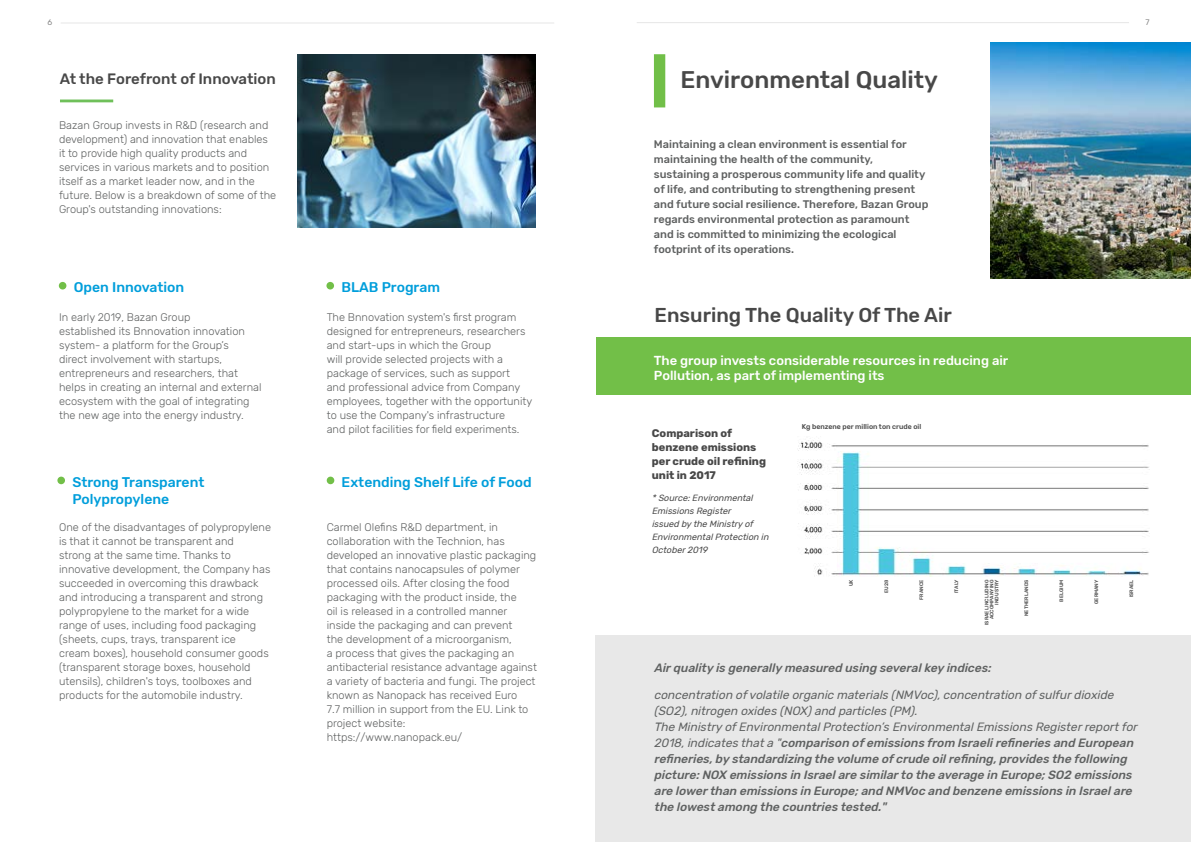
<style>
.page{position:relative;width:1191px;height:842px;background:#fff}
.page>*{position:absolute;margin:0;border:0;box-sizing:border-box;transform-origin:0 0}
.t1{font:500 24px "Rubik";color:#484848}
.t2{font:500 20px "Rubik";color:#484848}
.t3{font:500 15px "Rubik";color:#484848}
.t4{font:500 14px/16.8px "Rubik";color:#009edb}
.t5{font:500 13px/15.6px "Rubik";color:#fff}
.t6{font:italic 500 12px "Rubik";color:#5f6161}
.t7{font:italic 12px/16px "Rubik";color:#5f6161}
.t8{font:300 11px/14px "Rubik";color:#5f6161}
.t9{font:500 11px/15px "Rubik";color:#5f6161}
.t10{font:700 11px/14px "Rubik";color:#484848}
.t11{font:italic 9px/13px "Rubik";color:#484848}
.t12{font:8px "Rubik";color:#858585}
.t13{font:500 7px "Rubik";color:#484848}
.t14{font:500 5px/5px "Rubik";color:#484848;text-align:right}
.s1{font-weight:500}
</style>
<div class="page">
<hr style="left:60px;top:100px;width:53px;height:2px;background:#6fc05a">
<div style="left:59px;top:282px;width:7px;height:7px;background:#72bf48;border-radius:50%"></div>
<div style="left:326px;top:282px;width:8px;height:7px;background:#72bf48;border-radius:50%"></div>
<div style="left:57px;top:477px;width:8px;height:7px;background:#72bf48;border-radius:50%"></div>
<div style="left:327px;top:477px;width:7px;height:7px;background:#72bf48;border-radius:50%"></div>
<img style="left:297px;top:54px;width:238px;height:174px">
<div style="left:596px;top:337px;width:594px;height:58px;background:#72bf48"></div>
<div style="left:654px;top:54px;width:11px;height:53px;background:#71bf48"></div>
<img style="left:991px;top:43px;width:200px;height:235px">
<div style="left:595px;top:635px;width:596px;height:207px;background:#e8e8e8"></div>
<img style="left:797px;top:440px;width:353px;height:136px">
<hr style="left:637px;top:22px;width:492px;height:1px;background:#e6e6e6">
<hr style="left:61px;top:23px;width:493px;height:1px;background:#e6e6e6">
<p class="t12" style="left:47px;top:17px;width:6px">6</p>
<h3 class="t3" style="left:60px;top:70px;width:218px">At the Forefront of Innovation</h3>
<p class="t8" style="left:59px;top:119px;width:219px">Bazan Group invests in R&amp;D (research and development) and innovation that enables<br>toit provide high quality products and services in various markets and to position itself as a market leader now, and in the future. Below is a breakdown of some of the Groups' outstanding innovations:</p>
<p class="t4" style="left:74px;top:279px;width:112px">Open Innovation</p>
<p class="t4" style="left:341px;top:279px;width:100px">BLAB Program</p>
<p class="t8" style="left:59px;top:310px;width:204px">In early 2019, Bazan Group<br>established its Bnnovation innovation system a- platform for the Groups’<br>direct involvement with startups, entrepreneurs and researchers, that helps in creating an internal and external ecosystem with the goal of integrating the new age into the energy industry.</p>
<p class="t8" style="left:327px;top:310px;width:207px">The Bnnovation systems' first program designed for entrepreneurs, researchers and start-ups in which the Group<br>will provide selected projects with a package of services, such as support<br>and professional advice from Company employees, together with the opportunity to use the Company s' infrastructure<br>and pilot facilities for field experiments.</p>
<p class="t4" style="left:72px;top:474px;width:134px">Strong Transparent<br>Polypropylene</p>
<p class="t8" style="left:59px;top:520px;width:213px">One of the disadvantages of polypropylene is that it cannot be transparent and<br>strong at the same time. Thanks to innovative development, the Company has succeeded in overcoming this drawback and introducing a transparent and strong polypropylene to the market for a wide range of uses, including food packaging (sheets, cups, trays, transparent ice<br>cream boxes ,) household consumer goods (transparent storage boxes, household utensils ,) childrens' toys, toolboxes and products for the automobile industry.</p>
<p class="t4" style="left:342px;top:474px;width:191px">Extending Shelf Life of Food</p>
<p class="t8" style="left:327px;top:520px;width:212px">Carmel Olefins R&amp;D department in, collaboration with the Technion, has developed an innovative plastic packaging that contains nanocapsules of polymer processed oils. After closing the food packaging with the product inside, the<br>oil is released in a controlled manner inside the packaging and can prevent<br>the development of a microorganism,<br>a process that gives the packaging an antibacterial resistance advantage against a variety of bacteria and fungi. The project known as Nanopack has received Euro<br>7.7 million in support from the EU. Link to project website: https://www.nanopack.eu/</p>
<h1 class="t1" style="left:680px;top:66px;width:259px">Environmental Quality</h1>
<p class="t9" style="left:654px;top:137px;width:276px">Maintaining a clean environment is essential for maintaining the health of the community, sustaining a prosperous community life and quality of life, and contributing to strengthening present and future social resilience. Therefore, Bazan Group regards environmental protection as paramount and is committed to minimizing the ecological footprint of its operations.</p>
<p class="t12" style="left:1145px;top:17px;width:6px">7</p>
<h2 class="t2" style="left:654px;top:304px;width:299px">Ensuring The Quality Of The Air</h2>
<p class="t5" style="left:654px;top:353px;width:356px">The group invests considerable resources in reducing air<br>Pollution, as part of implementing its</p>
<p class="t10" style="left:652px;top:427px;width:116px">Comparison of benzene emissions per crude oil refining unit in 2017</p>
<p class="t11" style="left:687px;top:491px;width:69px">: Environmental</p>
<p class="t11" style="left:652px;top:491px;width:121px">* Source<br>Emissions Register<br>issued by the Ministry of<br>Environmental Protection in<br>October 2019</p>
<p class="t13" style="left:802px;top:423px;width:121px">Kg benzene per million ton crude oil</p>
<p class="t14" style="left:849px;top:586px;width:8px;rotate:-90deg">UK</p>
<p class="t14" style="left:884px;top:593px;width:15px;rotate:-90deg">EU28</p>
<p class="t14" style="left:919px;top:599px;width:21px;rotate:-90deg">FRANCE</p>
<p class="t14" style="left:984px;top:625px;width:47px;rotate:-90deg">ISRAEL INCLUDING<br>ACCOMPANYING<br>INDUSTRY</p>
<p class="t14" style="left:1059px;top:602px;width:24px;rotate:-90deg">BELGIUM</p>
<p class="t14" style="left:1094px;top:604px;width:26px;rotate:-90deg">GERMANY</p>
<p class="t14" style="left:1129px;top:597px;width:19px;rotate:-90deg">ISRAEL</p>
<p class="t14" style="left:954px;top:593px;width:15px;rotate:-90deg">ITALY</p>
<p class="t14" style="left:1024px;top:616px;width:38px;rotate:-90deg">NETHERLANDS</p>
<p class="t6" style="left:654px;top:661px;width:338px">Air quality is generally measured using several key indices</p>
<p class="t7" style="left:933px;top:688px;width:185px">,) concentration of sulfur dioxide</p>
<p class="t6" style="left:987px;top:661px;width:8px">:</p>
<p class="t7" style="left:891px;top:688px;width:9px">(</p>
<p class="t7" style="left:654px;top:688px;width:284px">concentration of volatile organic materials NMVoc</p>
<p class="t7" style="left:654px;top:704px;width:9px">(</p>
<p class="t7" style="left:673px;top:704px;width:138px">, )2 nitrogen oxides NOX</p>
<p class="t7" style="left:779px;top:704px;width:9px">(</p>
<p class="t7" style="left:807px;top:704px;width:108px">) and particles PM</p>
<p class="t7" style="left:889px;top:704px;width:9px">(</p>
<p class="t7" style="left:910px;top:704px;width:12px">.(</p>
<p class="t7" style="left:658px;top:704px;width:20px">SO</p>
<p class="t7" style="left:654px;top:720px;width:484px">The Ministry of Environmental Protection<br>2018, indicates that a <span class="s1">comparison of emissions from Israeli refineries and European</span></p>
<p class="t7" style="left:880px;top:720px;width:261px">s’ Environmental Emissions Register report for</p>
<p class="t7" style="left:776px;top:736px;width:9px">"</p>
<p class="t6" style="left:654px;top:752px;width:60px">refineries</p>
<p class="t6" style="left:709px;top:752px;width:289px">, by standardizing the volume of crude oil refining</p>
<p class="t6" style="left:993px;top:752px;width:139px">, provides the following</p>
<p class="t6" style="left:654px;top:768px;width:47px">picture</p>
<p class="t6" style="left:696px;top:768px;width:350px">: NOX emissions in Israel are similar to the average in Europe</p>
<p class="t6" style="left:1063px;top:768px;width:73px">2 emissions</p>
<p class="t6" style="left:1041px;top:768px;width:27px">;SO</p>
<p class="t6" style="left:654px;top:784px;width:205px">are lower than emissions in Europe</p>
<p class="t6" style="left:854px;top:784px;width:282px">; and NMVoc and benzene emissions in Israel are</p>
<p class="t6" style="left:654px;top:800px;width:229px">the lowest among the countries tested</p>
<p class="t6" style="left:878px;top:800px;width:13px">".</p>
</div>
